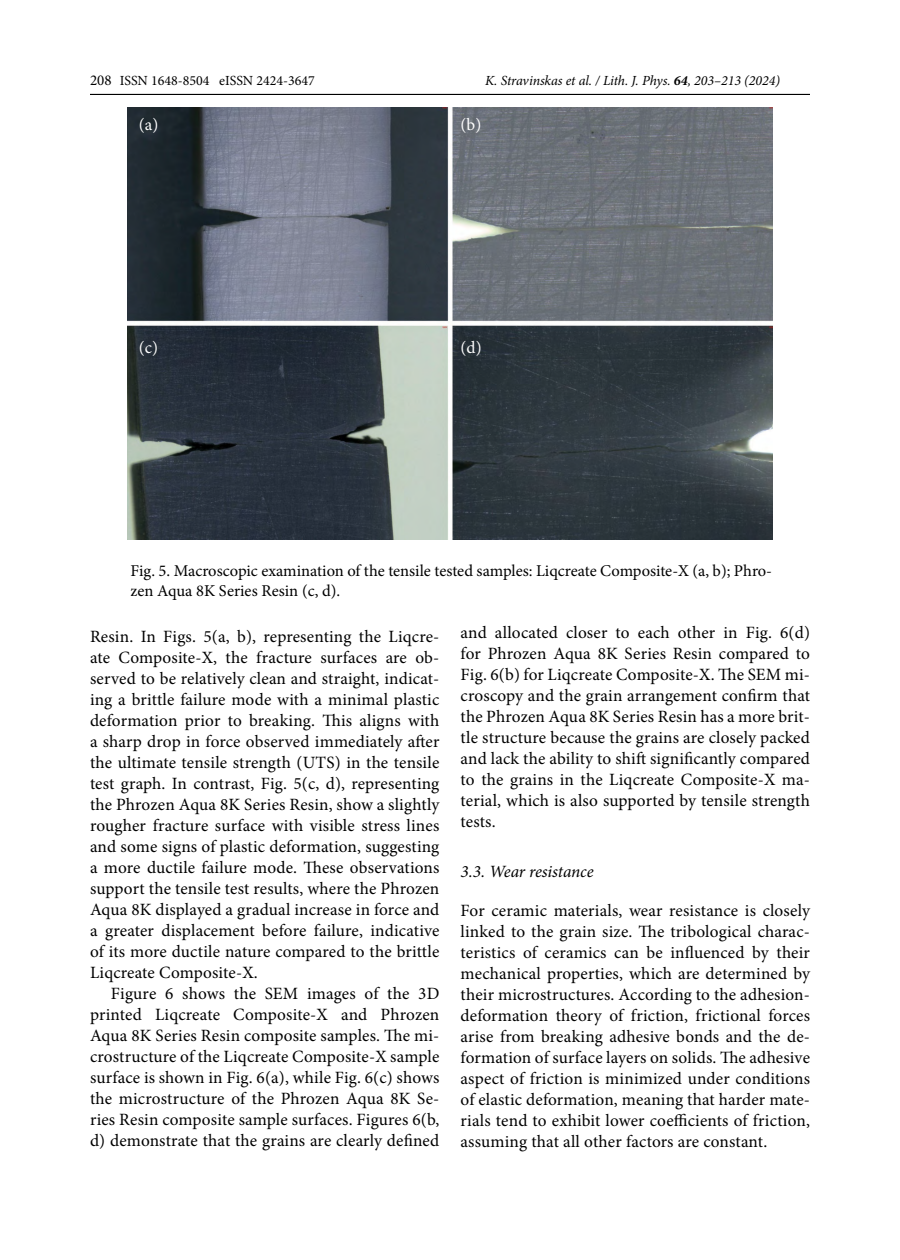
<style>
.page{position:relative;width:900px;height:1260px;background:#fff}
.page>*{position:absolute;margin:0;border:0;box-sizing:border-box;transform-origin:0 0}
.t1{font:17.25px/21px "Minion Pro";letter-spacing:.01em;color:#000;text-align:justify}
.t2{font:italic 17.25px "Minion Pro";letter-spacing:-.01em;color:#000}
.t3{font:17.25px "Minion Pro";color:#fff}
.t4{font:16.5px/19.5px "Minion Pro";color:#000}
.t5{font:italic 13.95px "Minion Pro";letter-spacing:-.005em;color:#000}
.t6{font:13.95px "Minion Pro";color:#000}
.s1{font-size:15px}
.s2{font-weight:700}
</style>
<div class="page">
<hr style="left:90px;top:94px;width:720px;height:1px;background:#000">
<img style="left:128px;top:107px;width:644px;height:433px">
<p class="t6" style="left:90px;top:71px;width:226px"><span class="s1">208</span> ISSN 1648-8504 eISSN 2424-3647</p>
<p class="t5" style="left:485px;top:71px;width:297px">K. Stravinskas et al. / Lith. J. Phys. <span class="s2">64</span>, 203–213 (2024)</p>
<p class="t3" style="left:139px;top:113px;width:21px">(a)</p>
<p class="t3" style="left:461px;top:113px;width:22px">(b)</p>
<p class="t3" style="left:139px;top:336px;width:21px">(c)</p>
<p class="t3" style="left:461px;top:336px;width:23px">(d)</p>
<p class="t4" style="left:130px;top:561px;width:643px">Fig. 5. Macroscopic examination of the tensile tested samples: Liqcreate Composite-X (a, b); Phro&shy;zen Aqua 8K Series Resin (c, d).</p>
<p class="t1" style="left:90px;top:626px;width:351px">Resin. In Figs. 5(a, b), representing the Liqcre&shy;ate Composite-X, the fracture surfaces are ob&shy;served to be relatively clean and straight, indicat&shy;ing a brittle failure mode with a minimal plastic deformation prior to breaking. This aligns with a sharp drop in force observed immediately after the ultimate tensile strength (UTS) in the tensile test graph. In contrast, Fig. 5(c, d), representing the Phrozen Aqua 8K Series Resin, show a slightly rougher fracture surface with visible stress lines and some signs of plastic deformation, suggesting a more ductile failure mode. These observations support the tensile test results, where the Phrozen Aqua 8K displayed a gradual increase in force and a greater displacement before failure, indicative of its more ductile nature compared to the brittle Liqcreate Composite-X.</p>
<p class="t1" style="left:90px;top:983px;width:351px;text-indent:21px">Figure 6 shows the SEM images of the 3D printed Liqcreate Composite-X and Phrozen Aqua 8K Series Resin composite samples. The mi&shy;crostructure of the Liqcreate Composite-X sample surface is shown in Fig. 6(a), while Fig. 6(c) shows the microstructure of the Phrozen Aqua 8K Se&shy;ries Resin composite sample surfaces. Figures 6(b, d) demonstrate that the grains are clearly defined</p>
<p class="t1" style="left:461px;top:623px;width:351px">and allocated closer to each other in Fig. 6(d) for Phrozen Aqua 8K Series Resin compared to Fig. 6(b) for Liqcreate Composite-X. The SEM mi&shy;croscopy and the grain arrangement confirm that the Phrozen Aqua 8K Series Resin has a more brit&shy;tle structure because the grains are closely packed and lack the ability to shift significantly compared to the grains in the Liqcreate Composite-X ma&shy;terial, which is also supported by tensile strength tests.</p>
<p class="t2" style="left:461px;top:860px;width:135px">3.3. Wear resistance</p>
<p class="t1" style="left:461px;top:900px;width:351px">For ceramic materials, wear resistance is closely linked to the grain size. The tribological charac&shy;teristics of ceramics can be influenced by their mechanical properties, which are determined by their microstructures. According to the adhesion&shy;deformation theory of friction, frictional forces arise from breaking adhesive bonds and the de&shy;formation of surface layers on solids. The adhesive aspect of friction is minimized under conditions of elastic deformation, meaning that harder mate&shy;rials tend to exhibit lower coefficients of friction, assuming that all other factors are constant.</p>
</div>
